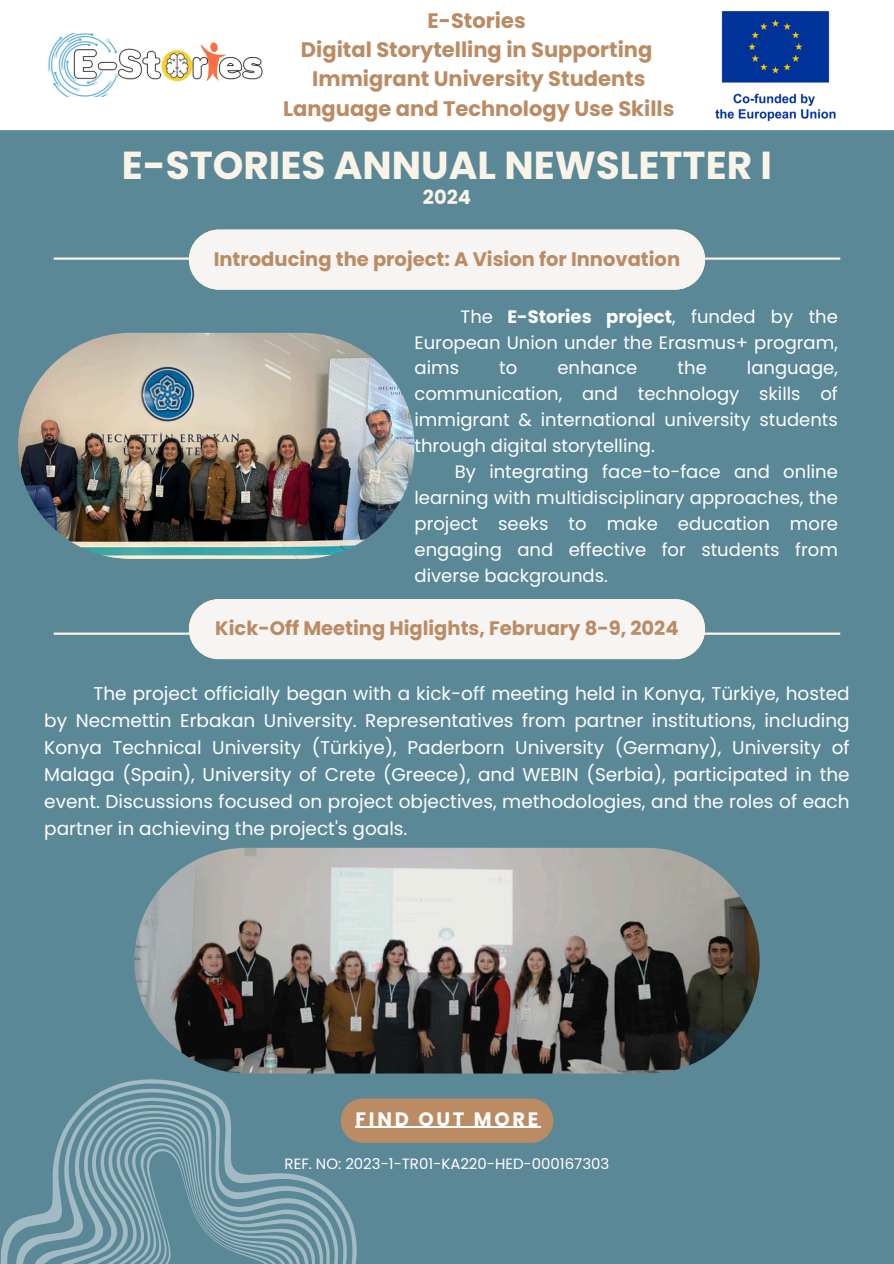
<style>
.page{position:relative;width:894px;height:1264px;background:#fff}
.page>*{position:absolute;margin:0;border:0;box-sizing:border-box;transform-origin:0 0}
.t1{font:700 39px "Poppins";color:#faf4e8}
.t2{font:700 21px/29.2px "Poppins";color:#bb8b64;text-align:center}
.t3{font:700 19.5px "Poppins";color:#bb8b64}
.t4{font:700 19.5px "Poppins";color:#faf4e8}
.t5{font:700 19.35px "Poppins";letter-spacing:.14em;color:#fff}
.t6{font:18.45px/27px "Poppins";color:#fff;text-align:justify}
.t7{font:18px/25.8px "Poppins";color:#fff;text-align:justify}
.t8{font:14.85px "Poppins";color:#fff}
.s1{font-weight:700}
</style>
<div class="page">
<div style="left:0;top:0;width:893px;height:1263px;background:#5b8897"></div>
<img style="left:134px;top:847px;width:625px;height:226px;border-radius:112px">
<img style="left:18px;top:333px;width:396px;height:226px;border-radius:112px">
<hr style="left:54px;top:257px;width:786px;height:3px;background:#faf4e8">
<svg style="left:189px;top:229px;width:515px;height:60px;background:#f2f1f0"></svg>
<hr style="left:54px;top:632px;width:786px;height:2px;background:#faf4e8">
<svg style="left:189px;top:599px;width:515px;height:59px;background:#f3f2f1"></svg>
<div style="left:357px;top:1098px;width:196px;height:44px;background:#bb8b64"></div>
<hr style="left:355px;top:1126px;width:186px;height:1px;background:#fff">
<svg style="left:1px;top:1079px;width:356px;height:184px"></svg>
<svg style="left:15px;top:1088px;width:332px;height:175px"></svg>
<svg style="left:33px;top:1097px;width:305px;height:166px"></svg>
<svg style="left:53px;top:1104px;width:277px;height:159px"></svg>
<div style="left:0;top:0;width:893px;height:130px;background:#fff"></div>
<img style="left:44px;top:33px;width:221px;height:63px">
<img style="left:710px;top:0;width:130px;height:131px">
<p class="t2" style="left:283px;top:6px;width:393px">E-Stories<br>Digital Storytelling in Supporting<br>Immigrant University Students<br>Language and Technology Use Skills</p>
<h1 class="t1" style="left:122px;top:138px;width:651px">E-STORIES ANNUAL NEWSLETTER I</h1>
<h1 class="t4" style="left:423px;top:183px;width:50px">2024</h1>
<p class="t3" style="left:214px;top:245px;width:468px">Introducing the project: A Vision for Innovation</p>
<h3 class="t7" style="left:414px;top:303px;width:425px;text-indent:46px">The <span class="s1">E-Stories project</span>, funded by the European Union under the Erasmus+ program, aims</h3>
<h3 class="t7" style="left:499px;top:355px;width:20px">to</h3>
<h3 class="t7" style="left:557px;top:355px;width:81px">enhance</h3>
<h3 class="t7" style="left:677px;top:355px;width:31px">the</h3>
<h3 class="t7" style="left:746px;top:355px;width:92px">language,</h3>
<h3 class="t7" style="left:414px;top:381px;width:425px">communication, and technology skills of</h3>
<h3 class="t7" style="left:414px;top:407px;width:425px">immigrant &amp; international university students</h3>
<h3 class="t7" style="left:414px;top:433px;width:242px">through digital storytelling.</h3>
<h3 class="t7" style="left:454px;top:459px;width:384px">By integrating face-to-face and online</h3>
<h3 class="t7" style="left:414px;top:484px;width:425px">learning with multidisciplinary approaches, the</h3>
<h3 class="t7" style="left:414px;top:510px;width:425px">project seeks to make education more</h3>
<h3 class="t7" style="left:414px;top:536px;width:425px">engaging and effective for students from</h3>
<h3 class="t7" style="left:414px;top:562px;width:195px">diverse backgrounds.</h3>
<p class="t3" style="left:215px;top:614px;width:464px">Kick-Off Meeting Higlights, February 8-9, 2024</p>
<p class="t6" style="left:44px;top:680px;width:806px;text-indent:49px">The project officially began with a kick-off meeting held in Konya, Türkiye, hosted by Necmettin Erbakan University. Representatives from partner institutions, including Konya Technical University (Türkiye), Paderborn University (Germany), University of Malaga (Spain), University of Crete (Greece), and WEBIN (Serbia), participated in the event. Discussions focused on project objectives, methodologies, and the roles of each partner in achieving the project's goals.</p>
<p class="t5" style="left:355px;top:1105px;width:184px">FIND OUT MORE</p>
<h3 class="t8" style="left:284px;top:1153px;width:326px">REF. NO: 2023-1-TR01-KA220-HED-000167303</h3>
</div>
